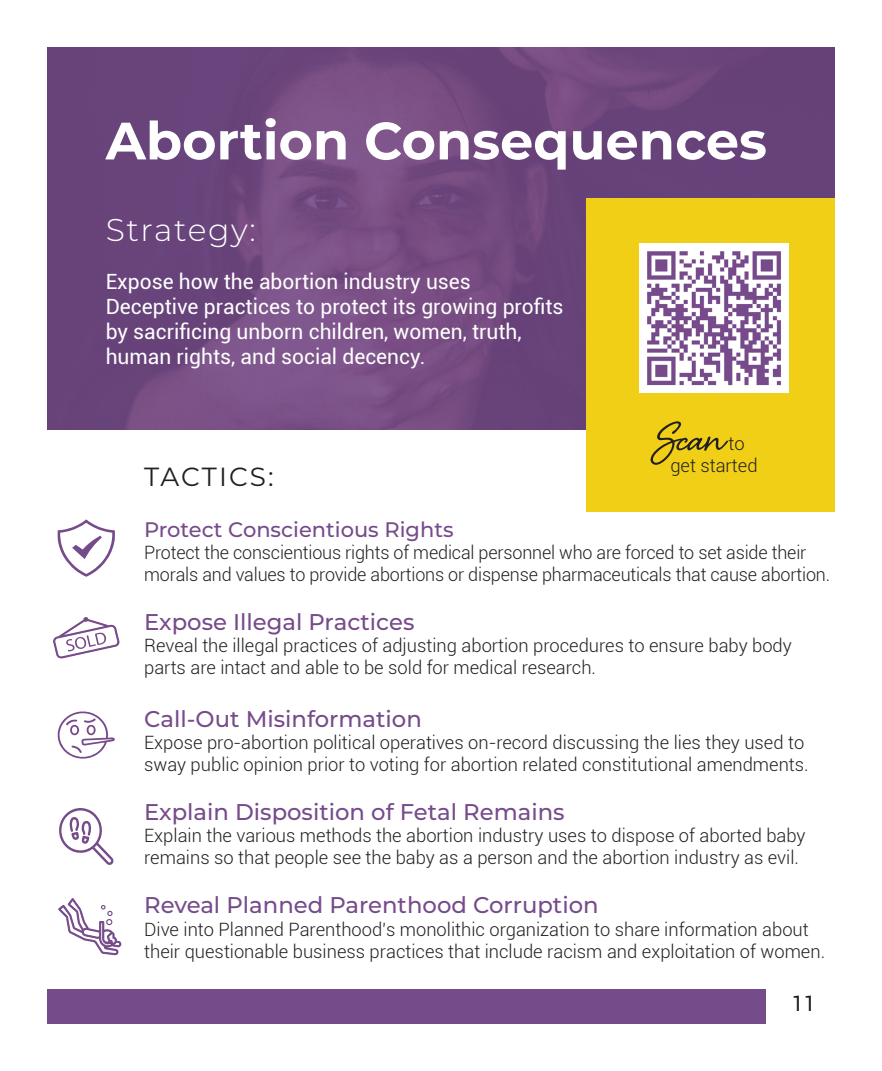
<style>
.page{position:relative;width:882px;height:1071px;background:#fff}
.page>*{position:absolute;margin:0;border:0;box-sizing:border-box;transform-origin:0 0}
.t1{font:700 52.5px "Montserrat";color:#fff}
.paragraph{font:52.5px "Shelby";color:#231f20}
.paragraph-2{font:300 31.5px "Montserrat";letter-spacing:.05em;color:#fff}
.t2{font:26.25px "Montserrat";letter-spacing:.075em;color:#231f20}
.tactic_header{font:500 22.75px "Montserrat";color:#764b8a}
.paragraph-3{font:21px/25.2px "Roboto";color:#fff}
.t3{font:500 21px "Montserrat";color:#764b8a}
.t4{font:21px "Roboto";color:#231f20}
.paragraph-4{font:300 18.38px/22.1px "Roboto";color:#231f20}
</style>
<div class="page">
<svg style="left:47px;top:47px;width:788px;height:383px;fill:#68447b"></svg>
<div style="left:47px;top:990px;width:719px;height:34px;background:#764b8a"></div>
<div style="left:586px;top:198px;width:249px;height:313px;background:#f0cf16"></div>
<img style="left:640px;top:244px;width:149px;height:149px">
<svg style="left:58px;top:519px;width:57px;height:58px"></svg>
<svg style="left:59px;top:808px;width:55px;height:57px"></svg>
<svg style="left:58px;top:711px;width:57px;height:48px"></svg>
<svg style="left:58px;top:898px;width:64px;height:58px"></svg>
<svg style="left:53px;top:617px;width:67px;height:42px"></svg>
<p class="t1" style="left:106px;top:103px;width:663px">Abortion Consequences</p>
<p class="paragraph-2" style="left:106px;top:209px;width:152px">Strategy:</p>
<p class="paragraph-3" style="left:106px;top:268px;width:367px">Expose how the abortion industry uses</p>
<p class="paragraph-3" style="left:106px;top:293px;width:459px">Deceptive practices to protect its growing profits by sacrificing unborn children, women, truth, human rights, and social decency.</p>
<p class="paragraph" style="left:657px;top:401px;width:69px">Scan</p>
<p class="paragraph-4" style="left:728px;top:432px;width:18px">to</p>
<p class="paragraph-4" style="left:670px;top:454px;width:89px">get started</p>
<p class="t2" style="left:144px;top:459px;width:131px">TACTICS:</p>
<p class="t3" style="left:144px;top:514px;width:311px">Protect Conscientious Rights</p>
<p class="paragraph-4" style="left:144px;top:540px;width:687px">Protect the conscientious rights of medical personnel who are forced to set aside their morals and values to provide abortions or dispense pharmaceuticals that cause abortion.</p>
<p class="tactic_header" style="left:144px;top:606px;width:272px">Expose Illegal Practices</p>
<p class="paragraph-4" style="left:144px;top:634px;width:649px">Reveal the illegal practices of adjusting abortion procedures to ensure baby body parts are intact and able to be sold for medical research.</p>
<p class="tactic_header" style="left:144px;top:703px;width:279px">Call-Out Misinformation</p>
<p class="paragraph-4" style="left:144px;top:730px;width:666px">Expose pro-abortion political operatives on-record discussing the lies they used to sway public opinion prior to voting for abortion related constitutional amendments.</p>
<p class="tactic_header" style="left:144px;top:796px;width:422px">Explain Disposition of Fetal Remains</p>
<p class="paragraph-4" style="left:144px;top:824px;width:663px">Explain the various methods the abortion industry uses to dispose of aborted baby remains so that people see the baby as a person and the abortion industry as evil.</p>
<p class="tactic_header" style="left:144px;top:890px;width:456px">Reveal Planned Parenthood Corruption</p>
<p class="paragraph-4" style="left:144px;top:917px;width:682px">Dive into Planned Parenthood’s monolithic organization to share information about their questionable business practices that include racism and exploitation of women.</p>
<p class="t4" style="left:792px;top:989px;width:25px">11</p>
</div>
